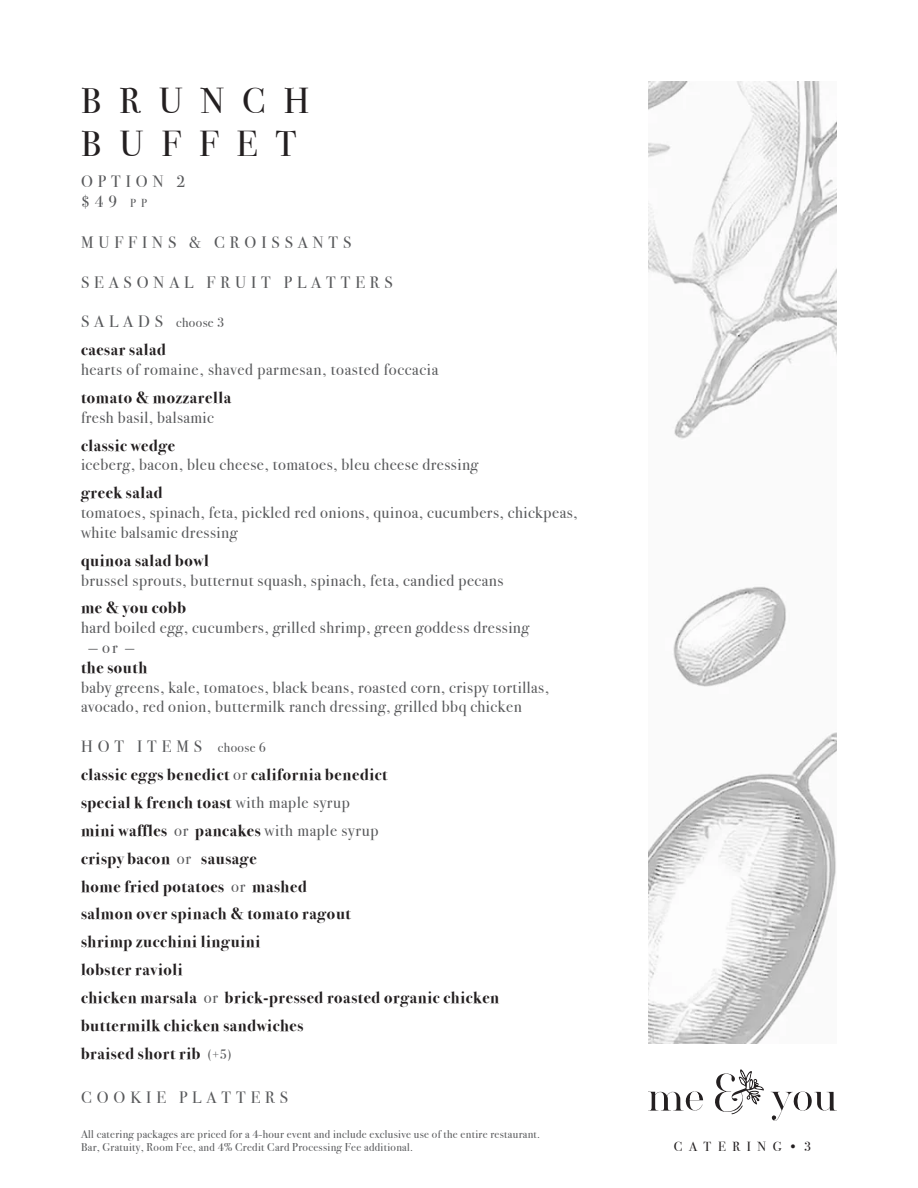
<style>
.page{position:relative;width:918px;height:1188px;background:#fff}
.page>*{position:absolute;margin:0;border:0;box-sizing:border-box;transform-origin:0 0}
.t1{font:36px/43.2px "Bodoni Svty Two ITCTT";letter-spacing:.5em;color:#231f20}
.Item_Name{font:16.5px/19.8px "Bodoni Svty Two ITCTT";letter-spacing:.03em;color:#57585a}
.Item_Name-2{font:700 16.5px "Bodoni Svty Two ITCTT";letter-spacing:.04em;color:#231f20}
.Item_Name-3{font:16.5px "Bodoni Svty Two ITCTT";letter-spacing:.3em;color:#57585a}
.Paragraph_Style_1{font:16.5px "Bodoni Svty Two ITCTT";letter-spacing:.03em;color:#57585a}
.t2{font:13.5px "Bodoni Svty Two ITCTT";letter-spacing:.03em;color:#57585a}
.t3{font:13.2px "Bodoni Svty Two ITCTT";letter-spacing:.5em;color:#231f20}
.t4{font:11.4px/13.6px "Bodoni Svty Two ITCTT";letter-spacing:.03em;color:#57585a}
.s1{font-size:11.55px}
.s2{font-size:16.5px}
.s3{font-weight:700;color:#231f20}
.s4{font-size:13.5px}
.s5{font-weight:400;color:#57585a}
.s6{font-weight:400;font-size:13.5px;color:#57585a}
</style>
<div class="page">
<svg style="left:648px;top:1069px;width:189px;height:51px"></svg>
<img style="left:648px;top:81px;width:189px;height:962px">
<p class="t1" style="left:81px;top:76px;width:230px">BRUNCH<br>BUFFET</p>
<p class="Item_Name" style="left:81px;top:170px;width:106px">OPTION 2</p>
<p class="Item_Name" style="left:81px;top:189px;width:67px">$49 <span class="s1">p p</span></p>
<p class="Item_Name-3" style="left:81px;top:229px;width:272px">MUFFINS &amp; CROISSANTS</p>
<p class="Item_Name-3" style="left:81px;top:268px;width:313px">SEASONAL FRUIT PLATTERS</p>
<p class="t2" style="left:81px;top:312px;width:145px"><span class="s2">SALADS</span> choose 3</p>
<p class="Item_Name" style="left:81px;top:338px;width:359px"><span class="s3">caesar salad<br></span>hearts of romaine, shaved parmesan, toasted foccacia</p>
<p class="Item_Name-2" style="left:81px;top:384px;width:152px">tomato &amp; mozzarella</p>
<p class="Paragraph_Style_1" style="left:81px;top:403px;width:135px">fresh basil, balsamic</p>
<p class="Item_Name" style="left:81px;top:433px;width:399px"><span class="s3">classic wedge<br></span>iceberg, bacon, bleu cheese, tomatoes, bleu cheese dressing</p>
<p class="Item_Name-2" style="left:81px;top:479px;width:83px">greek salad</p>
<p class="Item_Name" style="left:81px;top:501px;width:498px">tomatoes, spinach, feta, pickled red onions, quinoa, cucumbers, chickpeas, white balsamic dressing</p>
<p class="Item_Name-2" style="left:81px;top:546px;width:129px">quinoa salad bowl</p>
<p class="Item_Name" style="left:81px;top:568px;width:424px">brussel sprouts, butternut squash, spinach, feta, candied pecans</p>
<p class="Item_Name" style="left:81px;top:596px;width:450px"><span class="s3">me &amp; you cobb<br></span>hard boiled egg, cucumbers, grilled shrimp, green goddess dressing</p>
<p class="Item_Name" style="left:81px;top:636px;width:470px;text-indent:7px">— or —<br><span class="s3">the south<br></span>baby greens, kale, tomatoes, black beans, roasted corn, crispy tortillas, avocado, red onion, buttermilk ranch dressing, grilled bbq chicken</p>
<p class="Item_Name-3" style="left:81px;top:733px;width:187px">HOT ITEMS <span class="s4">choose 6</span></p>
<p class="Item_Name-2" style="left:81px;top:761px;width:308px">classic eggs benedict <span class="s5">or</span> california benedict</p>
<p class="Item_Name-2" style="left:81px;top:789px;width:271px">special k french toast <span class="s5">with maple syrup</span></p>
<p class="Item_Name-2" style="left:81px;top:816px;width:299px">mini waffles <span class="s5">or</span> pancakes <span class="s5">with maple syrup</span></p>
<p class="Item_Name-2" style="left:81px;top:844px;width:177px">crispy bacon <span class="s5">or</span> sausage</p>
<p class="Item_Name-2" style="left:81px;top:872px;width:227px">home fried potatoes <span class="s5">or</span> mashed</p>
<p class="Item_Name-2" style="left:81px;top:900px;width:271px">salmon over spinach &amp; tomato ragout</p>
<p class="Item_Name-2" style="left:81px;top:928px;width:181px">shrimp zucchini linguini</p>
<p class="Item_Name-2" style="left:81px;top:956px;width:103px">lobster ravioli</p>
<p class="Item_Name-2" style="left:81px;top:984px;width:420px">chicken marsala <span class="s5">or</span> brick-pressed roasted organic chicken</p>
<p class="Item_Name-2" style="left:81px;top:1012px;width:224px">buttermilk chicken sandwiches</p>
<p class="Item_Name-2" style="left:81px;top:1040px;width:152px">braised short rib <span class="s6">(+5)</span></p>
<p class="Item_Name-3" style="left:81px;top:1084px;width:209px">COOKIE PLATTERS</p>
<p class="t4" style="left:81px;top:1126px;width:461px">All catering packages are priced for a 4-hour event and include exclusive use of the entire restaurant.<br>Bar, Gratuity, Room Fee, and 4% Credit Card Processing Fee additional.</p>
<p class="t3" style="left:674px;top:1136px;width:139px">CATERING•3</p>
</div>
